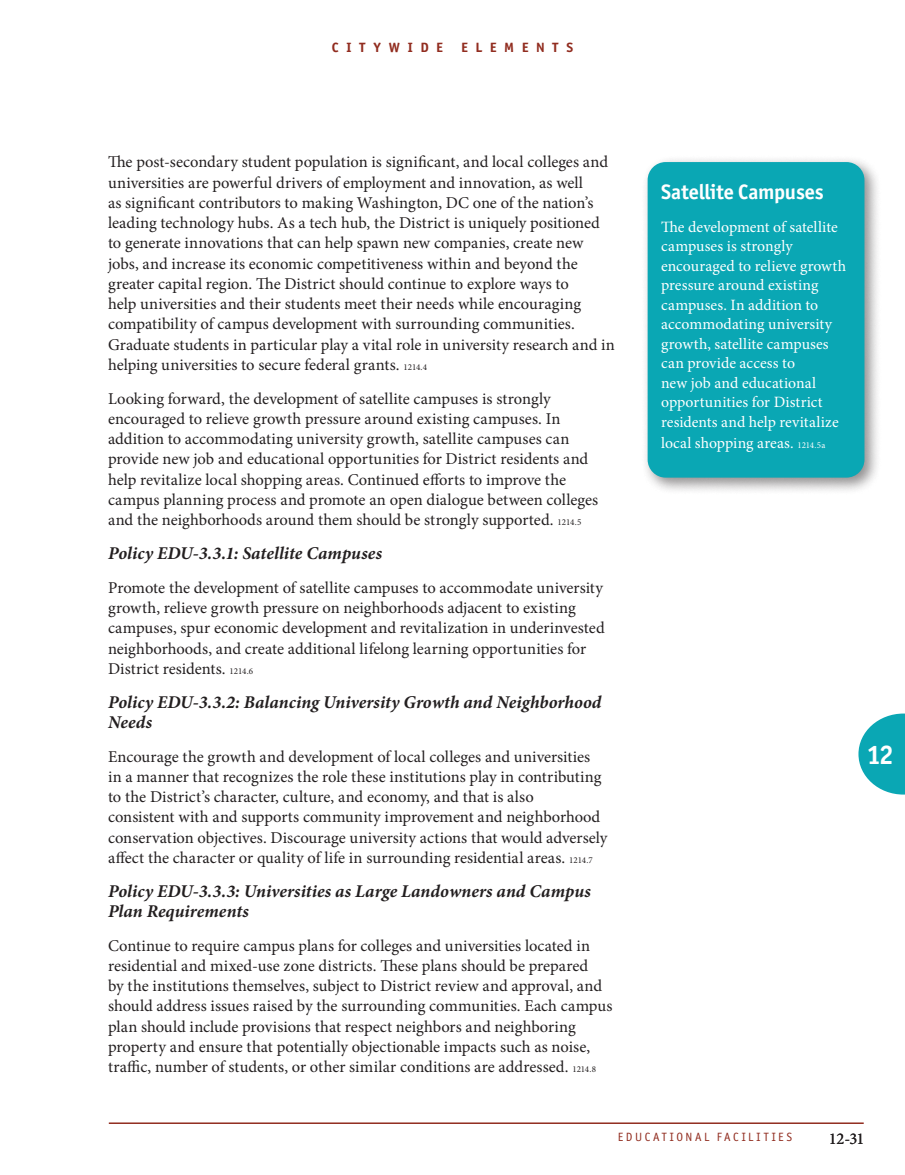
<style>
.page{position:relative;width:905px;height:1175px;background:#fff}
.page>*{position:absolute;margin:0;border:0;box-sizing:border-box;transform-origin:0 0}
.t1{font:700 27px "Officina Sans ITC Pro";color:#fff}
._8Sidebar_Headline_S{font:700 21px "Officina Sans ITC Pro";letter-spacing:-.005em;color:#fff}
._4Policy{font:italic 700 18px/20.2px "Minion Pro";color:#231f20}
._7Text_After_Heading{font:16.5px/20.2px "Minion Pro";color:#231f20}
._8Sidebar_TextBody{font:15.75px/19.5px "Minion Pro";color:#fff}
.t2{font:700 13.5px "Officina Sans ITC Pro";letter-spacing:.545em;color:#912c1f;scale:1.05 1}
.t3{font:12px "Officina Sans ITC Pro";letter-spacing:.21em;color:#912c1f}
.s1{font-size:9px}
</style>
<div class="page">
<svg style="left:858px;top:713px;width:46px;height:81px"></svg>
<hr style="left:109px;top:1122px;width:754px;height:2px;background:#912c1f">
<div style="left:641px;top:155px;width:240px;height:340px;background:#231f20;opacity:.5"></div>
<div style="left:647px;top:162px;width:217px;height:315px;background:#0aa7b4;border-radius:18px"></div>
<p class="t2" style="left:332px;top:39px;width:108px">CITYWIDE</p>
<p class="t2" style="left:461px;top:39px;width:108px">ELEMENTS</p>
<p class="_7Text_After_Heading" style="left:108px;top:152px;width:508px">The post-secondary student population is significant, and local colleges and universities are powerful drivers of employment and innovation, as well<br>as significant contributors to making Washington, DC one of the nation’s leading technology hubs. As a tech hub, the District is uniquely positioned to generate innovations that can help spawn new companies, create new jobs, and increase its economic competitiveness within and beyond the greater capital region. The District should continue to explore ways to<br>help universities and their students meet their needs while encouraging compatibility of campus development with surrounding communities.<br>Graduate students in particular play a vital role in university research and in helping universities to secure federal grants. <span class="s1">1214.4</span></p>
<p class="_7Text_After_Heading" style="left:108px;top:388px;width:491px">Looking forward, the development of satellite campuses is strongly encouraged to relieve growth pressure around existing campuses. In addition to accommodating university growth, satellite campuses can provide new job and educational opportunities for District residents and help revitalize local shopping areas. Continued efforts to improve the campus planning process and promote an open dialogue between colleges and the neighborhoods around them should be strongly supported. <span class="s1">1214.5</span></p>
<p class="_4Policy" style="left:108px;top:543px;width:275px">Policy EDU-3.3.1: Satellite Campuses</p>
<p class="_7Text_After_Heading" style="left:108px;top:577px;width:498px">Promote the development of satellite campuses to accommodate university growth, relieve growth pressure on neighborhoods adjacent to existing campuses, spur economic development and revitalization in underinvested neighborhoods, and create additional lifelong learning opportunities for District residents. <span class="s1">1214.6</span></p>
<p class="_4Policy" style="left:108px;top:691px;width:495px">Policy EDU-3.3.2: Balancing University Growth and Neighborhood<br>Needs</p>
<p class="_7Text_After_Heading" style="left:108px;top:746px;width:501px">Encourage the growth and development of local colleges and universities in a manner that recognizes the role these institutions play in contributing to the District’s character, culture, and economy, and that is also<br>consistent with and supports community improvement and neighborhood conservation objectives. Discourage university actions that would adversely affect the character or quality of life in surrounding residential areas. <span class="s1">1214.7</span></p>
<p class="_4Policy" style="left:108px;top:880px;width:484px">Policy EDU-3.3.3: Universities as Large Landowners and Campus<br>Plan Requirements</p>
<p class="_7Text_After_Heading" style="left:108px;top:935px;width:506px">Continue to require campus plans for colleges and universities located in residential and mixed-use zone districts. These plans should be prepared<br>by the institutions themselves, subject to District review and approval, and should address issues raised by the surrounding communities. Each campus plan should include provisions that respect neighbors and neighboring property and ensure that potentially objectionable impacts such as noise, traffic, number of students, or other similar conditions are addressed. <span class="s1">1214.8</span></p>
<p class="_8Sidebar_Headline_S" style="left:661px;top:178px;width:164px">Satellite Campuses</p>
<p class="_8Sidebar_TextBody" style="left:661px;top:217px;width:187px">The development of satellite campuses is strongly encouraged to relieve growth pressure around existing campuses. In addition to accommodating university growth, satellite campuses can provide access to<br>new job and educational opportunities for District residents and help revitalize</p>
<p class="_8Sidebar_TextBody" style="left:661px;top:433px;width:166px">local shopping areas. <span class="s1">1214.5a</span></p>
<h1 class="t1" style="left:867px;top:738px;width:27px">12</h1>
<p class="t3" style="left:618px;top:1129px;width:176px">EDUCATIONAL FACILITIES</p>
<p class="_7Text_After_Heading" style="left:828px;top:1128px;width:37px">12-31</p>
</div>
